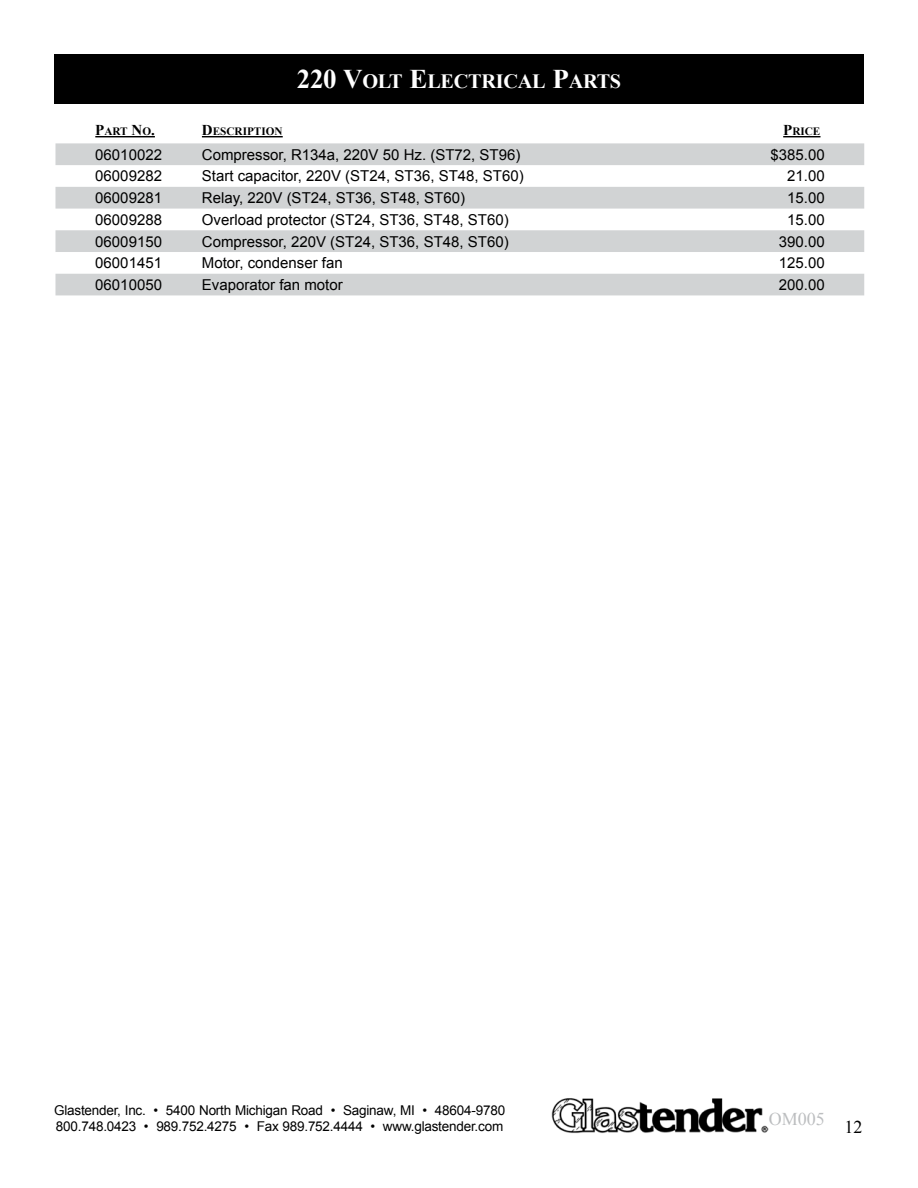
<style>
.page{position:relative;width:918px;height:1188px;background:#fff}
.page>*{position:absolute;margin:0;border:0;box-sizing:border-box;transform-origin:0 0}
.t1{font:700 20.25px "Times New Roman";letter-spacing:-.015em;color:#fff}
.t2{font:18px "Times New Roman";color:#bcbec0}
.t3{font:18px "Times New Roman";color:#000}
.t4{font:15px "Arial";color:#000}
.t5{font:13.5px/16.2px "Arial";letter-spacing:-.015em;color:#000}
.t6{font:700 11.25px "Times New Roman";color:#000}
.s1{font-size:27px}
.s2{font-size:15px}
</style>
<div class="page">
<div style="left:54px;top:54px;width:810px;height:50px;background:#000"></div>
<img style="left:551px;top:1098px;width:218px;height:35px">
<svg style="left:56px;top:143px;width:808px;height:152px;fill:#d1d3d4"></svg>
<hr style="left:95px;top:136px;width:60px;height:1px;background:#000">
<hr style="left:202px;top:136px;width:81px;height:1px;background:#000">
<hr style="left:783px;top:136px;width:38px;height:1px;background:#000">
<h1 class="t1" style="left:297px;top:67px;width:313px"><span class="s1">220 V</span>OLT <span class="s1">E</span>LECTRICAL <span class="s1">P</span>ARTS</h1>
<p class="t6" style="left:95px;top:124px;width:61px"><span class="s2">P</span>ART <span class="s2">N</span>O<span class="s2">.</span></p>
<p class="t6" style="left:202px;top:124px;width:82px"><span class="s2">D</span>ESCRIPTION</p>
<p class="t6" style="left:783px;top:124px;width:39px"><span class="s2">P</span>RICE</p>
<p class="t4" style="left:95px;top:145px;width:68px">06010022</p>
<p class="t4" style="left:202px;top:145px;width:320px">Compressor, R134a, 220V 50 Hz. (ST72, ST96)</p>
<p class="t4" style="left:771px;top:145px;width:56px">$385.00</p>
<p class="t4" style="left:95px;top:166px;width:68px">06009282</p>
<p class="t4" style="left:202px;top:166px;width:323px">Start capacitor, 220V (ST24, ST36, ST48, ST60)</p>
<p class="t4" style="left:787px;top:166px;width:39px">21.00</p>
<p class="t4" style="left:95px;top:188px;width:68px">06009281</p>
<p class="t4" style="left:202px;top:188px;width:265px">Relay, 220V (ST24, ST36, ST48, ST60)</p>
<p class="t4" style="left:787px;top:188px;width:39px">15.00</p>
<p class="t4" style="left:95px;top:210px;width:68px">06009288</p>
<p class="t4" style="left:202px;top:210px;width:308px">Overload protector (ST24, ST36, ST48, ST60)</p>
<p class="t4" style="left:787px;top:210px;width:39px">15.00</p>
<p class="t4" style="left:95px;top:232px;width:68px">06009150</p>
<p class="t4" style="left:202px;top:232px;width:308px">Compressor, 220V (ST24, ST36, ST48, ST60)</p>
<p class="t4" style="left:779px;top:232px;width:47px">390.00</p>
<p class="t4" style="left:95px;top:253px;width:68px">06001451</p>
<p class="t4" style="left:202px;top:253px;width:142px">Motor, condenser fan</p>
<p class="t4" style="left:779px;top:253px;width:47px">125.00</p>
<p class="t4" style="left:95px;top:275px;width:68px">06010050</p>
<p class="t4" style="left:202px;top:275px;width:142px">Evaporator fan motor</p>
<p class="t4" style="left:779px;top:275px;width:47px">200.00</p>
<p class="t5" style="left:54px;top:1102px;width:453px">Glastender, Inc. • 5400 North Michigan Road • Saginaw, MI • 48604-9780<br>800.748.0423 • 989.752.4275 • Fax 989.752.4444 • www.glastender.com</p>
<p class="t2" style="left:769px;top:1107px;width:57px">OM005</p>
<p class="t3" style="left:844px;top:1114px;width:19px">12</p>
</div>
